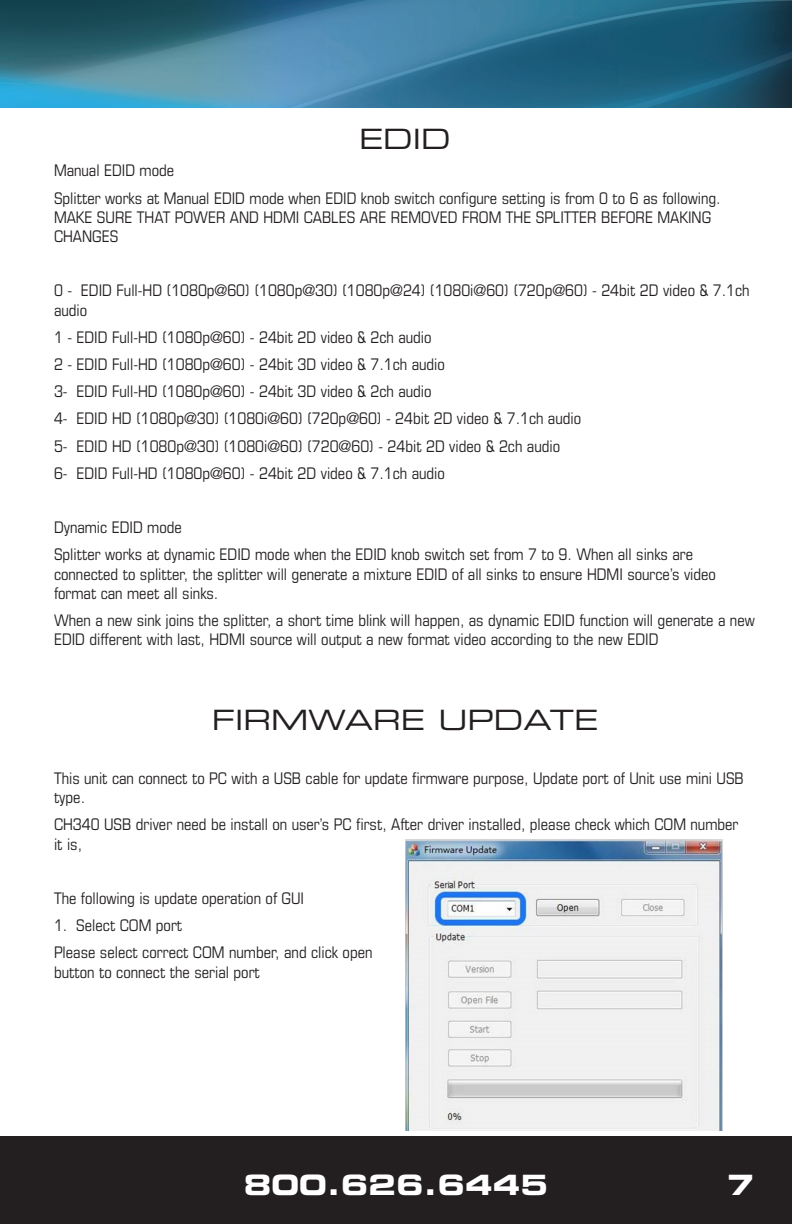
<style>
.page{position:relative;width:792px;height:1224px;background:#fff}
.page>*{position:absolute;margin:0;border:0;box-sizing:border-box;transform-origin:0 0}
.ManualHeaders{font:28px "Eurostile LT Std Ex 2";color:#231f20}
.t1{font:28px "Eurostile LT Std Bold Ex 2";color:#fff}
.Specifications{font:condensed 16px/19.2px "Eurostile LT Std";color:#231f20}
</style>
<div class="page">
<div style="left:0;top:1136px;width:792px;height:88px;background:#231f20"></div>
<img style="left:0;top:0;width:792px;height:107px">
<img style="left:405px;top:840px;width:317px;height:290px">
<p class="ManualHeaders" style="left:359px;top:120px;width:93px">EDID</p>
<p class="Specifications" style="left:54px;top:161px;width:122px">Manual EDID mode</p>
<p class="Specifications" style="left:54px;top:188px;width:668px">Splitter works at Manual EDID mode when EDID knob switch configure setting is from 0 to 6 as following.<br>MAKE SURE THAT POWER AND HDMI CABLES ARE REMOVED FROM THE SPLITTER BEFORE MAKING<br>CHANGES</p>
<p class="Specifications" style="left:54px;top:281px;width:697px">0 - EDID Full-HD (1080p@60) (1080p@30) (1080p@24) (1080i@60) (720p@60) - 24bit 2D video &amp; 7.1ch audio</p>
<p class="Specifications" style="left:54px;top:327px;width:379px">1 - EDID Full-HD (1080p@60) - 24bit 2D video &amp; 2ch audio</p>
<p class="Specifications" style="left:54px;top:354px;width:393px">2 - EDID Full-HD (1080p@60) - 24bit 3D video &amp; 7.1ch audio</p>
<p class="Specifications" style="left:54px;top:382px;width:379px">3- EDID Full-HD (1080p@60) - 24bit 3D video &amp; 2ch audio</p>
<p class="Specifications" style="left:54px;top:409px;width:529px">4- EDID HD (1080p@30) (1080i@60) (720p@60) - 24bit 2D video &amp; 7.1ch audio</p>
<p class="Specifications" style="left:54px;top:436px;width:508px">5- EDID HD (1080p@30) (1080i@60) (720@60) - 24bit 2D video &amp; 2ch audio</p>
<p class="Specifications" style="left:54px;top:463px;width:393px">6- EDID Full-HD (1080p@60) - 24bit 2D video &amp; 7.1ch audio</p>
<p class="Specifications" style="left:54px;top:518px;width:129px">Dynamic EDID mode</p>
<p class="Specifications" style="left:54px;top:545px;width:664px">Splitter works at dynamic EDID mode when the EDID knob switch set from 7 to 9. When all sinks are connected to splitter, the splitter will generate a mixture EDID of all sinks to ensure HDMI source’s video format can meet all sinks.</p>
<p class="Specifications" style="left:54px;top:610px;width:702px">When a new sink joins the splitter, a short time blink will happen, as dynamic EDID function will generate a new<br>EDID different with last, HDMI source will output a new format video according to the new EDID</p>
<p class="ManualHeaders" style="left:212px;top:701px;width:388px">FIRMWARE UPDATE</p>
<p class="Specifications" style="left:54px;top:769px;width:691px">This unit can connect to PC with a USB cable for update firmware purpose, Update port of Unit use mini USB type.</p>
<p class="Specifications" style="left:54px;top:815px;width:686px">CH340 USB driver need be install on user’s PC first, After driver installed, please check which COM number it is,</p>
<p class="Specifications" style="left:54px;top:889px;width:252px">The following is update operation of GUI</p>
<p class="Specifications" style="left:54px;top:916px;width:130px">1. Select COM port</p>
<p class="Specifications" style="left:54px;top:943px;width:320px">Please select correct COM number, and click open button to connect the serial port</p>
<h1 class="t1" style="left:244px;top:1165px;width:306px">800.626.6445</h1>
<h1 class="t1" style="left:727px;top:1165px;width:29px">7</h1>
</div>
